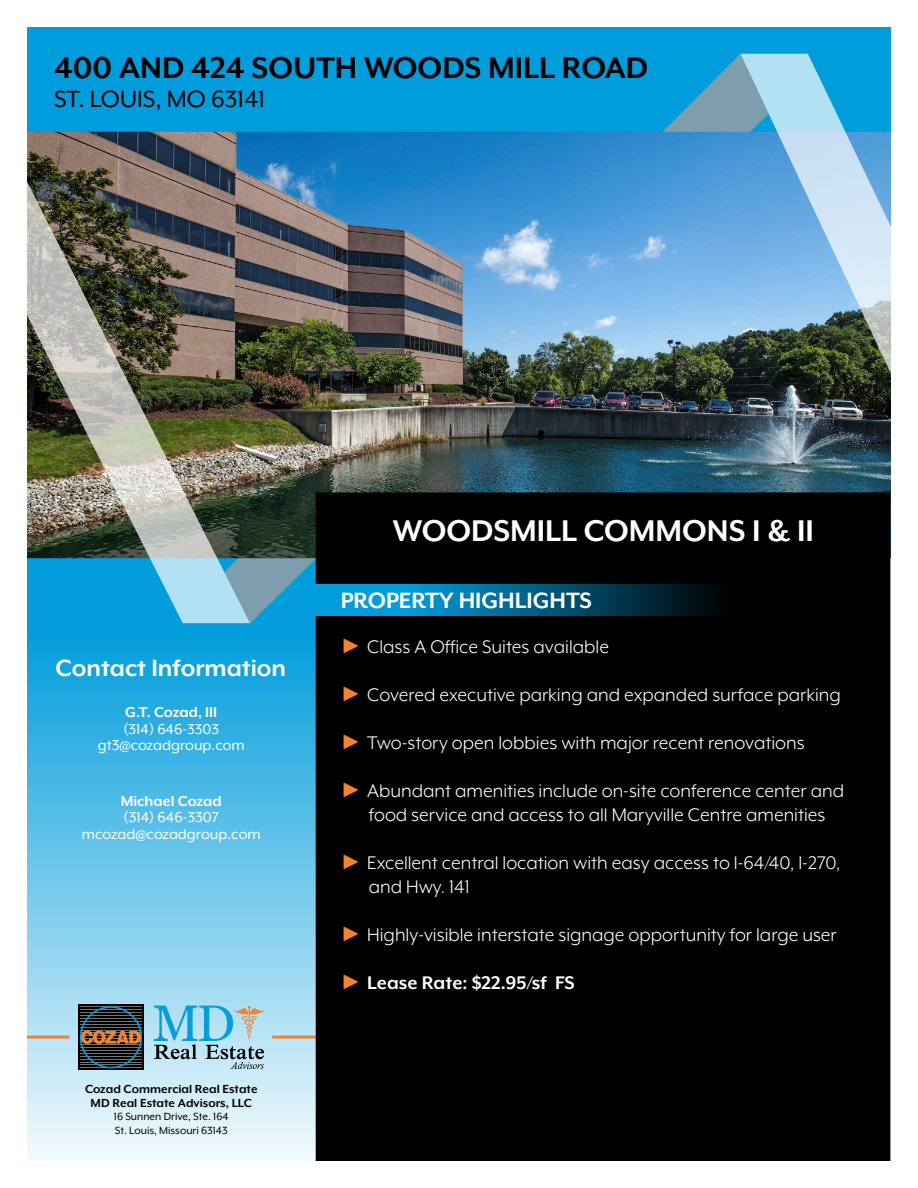
<style>
.page{position:relative;width:918px;height:1188px;background:#fff}
.page>*{position:absolute;margin:0;border:0;box-sizing:border-box;transform-origin:0 0}
.t1{font:700 34.5px "Mr Eaves XL Mod OT";color:#000}
.t2{font:700 34.5px "Mr Eaves XL Mod OT";color:#fff}
.t3{font:700 27px "Mr Eaves XL Mod OT";color:#fff}
.t4{font:27px "Mr Eaves XL Mod OT";color:#000}
.t5{font:700 25.5px "Mr Eaves XL San OT";color:#fff}
.t6{font:21px "Mr Eaves XL Mod OT";color:#fff}
.t7{font:700 21px "Mr Eaves XL Mod OT";color:#fff}
.t8{font:16.5px "Mr Eaves XL Mod OT";color:#fff}
.t9{font:700 16.5px "Mr Eaves XL Mod OT";color:#fff}
.t10{font:700 13.5px "Mr Eaves XL Mod OT";color:#000}
.t11{font:12px "Mr Eaves XL Mod OT";color:#000}
.s1{font-family:"Arial";font-weight:700;color:#f58426}
.s2{font-family:"Arial";color:#f58426}
</style>
<div class="page">
<img style="left:27px;top:27px;width:864px;height:1134px">
<p class="t1" style="left:54px;top:51px;width:596px">400 AND 424 SOUTH WOODS MILL ROAD</p>
<p class="t4" style="left:54px;top:85px;width:213px">ST. LOUIS, MO 63141</p>
<p class="t2" style="left:393px;top:513px;width:423px">WOODSMILL COMMONS I &amp; II</p>
<p class="t3" style="left:56px;top:654px;width:232px">Contact Information</p>
<p class="t9" style="left:125px;top:704px;width:94px">G.T. Cozad, III</p>
<p class="t8" style="left:123px;top:721px;width:97px">(314) 646-3303</p>
<p class="t8" style="left:98px;top:737px;width:149px">gt3@cozadgroup.com</p>
<p class="t9" style="left:121px;top:792px;width:103px">Michael Cozad</p>
<p class="t8" style="left:124px;top:809px;width:97px">(314) 646-3307</p>
<p class="t8" style="left:82px;top:825px;width:180px">mcozad@cozadgroup.com</p>
<p class="t10" style="left:85px;top:1083px;width:174px">Cozad Commercial Real Estate</p>
<p class="t10" style="left:91px;top:1096px;width:163px">MD Real Estate Advisors, LLC</p>
<p class="t11" style="left:114px;top:1111px;width:116px">16 Sunnen Drive, Ste. 164</p>
<p class="t11" style="left:115px;top:1124px;width:114px">St. Louis, Missouri 63143</p>
<p class="t5" style="left:341px;top:587px;width:253px">PROPERTY HIGHLIGHTS</p>
<p class="t6" style="left:341px;top:636px;width:270px"><span class="s1">►</span> Class A Office Suites available</p>
<p class="t6" style="left:341px;top:684px;width:502px"><span class="s1">►</span> Covered executive parking and expanded surface parking</p>
<p class="t6" style="left:341px;top:732px;width:466px"><span class="s1">►</span> Two-story open lobbies with major recent renovations</p>
<p class="t6" style="left:341px;top:780px;width:505px"><span class="s1">►</span> Abundant amenities include on-site conference center and</p>
<p class="t6" style="left:369px;top:804px;width:458px">food service and access to all Maryville Centre amenities</p>
<p class="t6" style="left:341px;top:852px;width:501px"><span class="s1">►</span> Excellent central location with easy access to I-64/40, I-270,</p>
<p class="t6" style="left:369px;top:876px;width:103px">and Hwy. 141</p>
<p class="t6" style="left:341px;top:924px;width:498px"><span class="s1">►</span> Highly-visible interstate signage opportunity for large user</p>
<p class="t7" style="left:341px;top:972px;width:235px"><span class="s2">►</span> Lease Rate: $22.95/sf FS</p>
</div>
